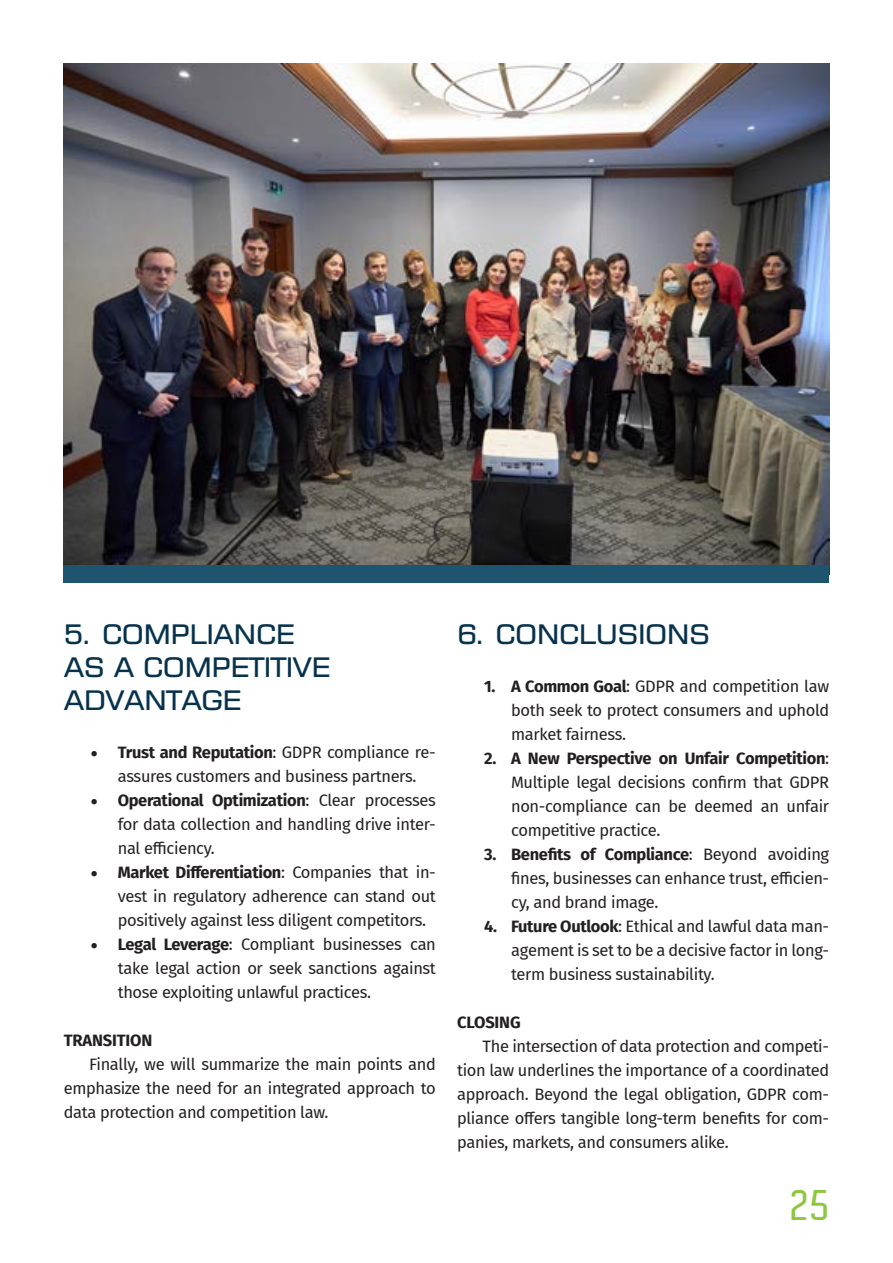
<style>
.page{position:relative;width:893px;height:1263px;background:#fff}
.page>*{position:absolute;margin:0;border:0;box-sizing:border-box;transform-origin:0 0}
.t1{font:36px "BPG110 Mod Caps";color:#8dc73f;scale:1.1 1}
.t2{font:27px/33px "BPG Banner Caps";letter-spacing:-.02em;color:#06324d;scale:1.1 1}
.t3{font:16.5px/24px "Fira GO";letter-spacing:-.02em;color:#231f20;text-align:justify}
.t4{font:700 16.5px "Fira GO";letter-spacing:-.01em;color:#231f20}
.s1{font-weight:700}
</style>
<div class="page">
<img style="left:64px;top:64px;width:765px;height:501px">
<div style="left:64px;top:565px;width:765px;height:18px;background:#1f546e"></div>
<h2 class="t2" style="left:64px;top:620px;width:244px">5. COMPLIANCE<br>AS A COMPETITIVE<br>ADVANTAGE</h2>
<p class="t3" style="left:91px;top:740px;width:347px;text-align:center">• <span class="s1">Trust and Reputation</span>: GDPR compliance re&shy;assures customers and business partners.</p>
<p class="t3" style="left:118px;top:788px;width:320px;text-indent:-27px">• <span class="s1">Operational Optimization</span>: Clear processes for data collection and handling drive inter&shy;nal efficiency.</p>
<p class="t3" style="left:118px;top:860px;width:320px;text-indent:-27px">• <span class="s1">Market Differentiation</span>: Companies that in&shy;vest in regulatory adherence can stand out positively against less diligent competitors.</p>
<p class="t3" style="left:118px;top:932px;width:320px;text-indent:-27px">• <span class="s1">Legal Leverage</span>: Compliant businesses can take legal action or seek sanctions against those exploiting unlawful practices.</p>
<p class="t4" style="left:64px;top:1030px;width:90px">TRANSITION</p>
<p class="t3" style="left:64px;top:1052px;width:374px;text-indent:26px">Finally, we will summarize the main points and emphasize the need for an integrated approach to data protection and competition law.</p>
<h2 class="t2" style="left:457px;top:620px;width:232px">6. CONCLUSIONS</h2>
<p class="t3" style="left:511px;top:674px;width:320px;text-indent:-27px"><span class="s1">1. A Common Goal</span>: GDPR and competition law both seek to protect consumers and uphold market fairness.</p>
<p class="t3" style="left:511px;top:746px;width:320px;text-indent:-27px"><span class="s1">2. A New Perspective on Unfair Competition</span>:<br>Multiple legal decisions confirm that GDPR non-compliance can be deemed an unfair competitive practice.</p>
<p class="t3" style="left:511px;top:842px;width:320px;text-indent:-27px"><span class="s1">3. Benefits of Compliance</span>: Beyond avoiding fines, businesses can enhance trust, efficien&shy;cy, and brand image.</p>
<p class="t3" style="left:511px;top:914px;width:320px;text-indent:-27px"><span class="s1">4. Future Outlook</span>: Ethical and lawful data man&shy;agement is set to be a decisive factor in long&shy;term business sustainability.</p>
<p class="t4" style="left:457px;top:1012px;width:65px">CLOSING</p>
<p class="t3" style="left:457px;top:1034px;width:374px;text-indent:26px">The intersection of data protection and competi&shy;tion law underlines the importance of a coordinated approach. Beyond the legal obligation, GDPR com&shy;pliance offers tangible long-term benefits for com&shy;panies, markets, and consumers alike.</p>
<h1 class="t1" style="left:789px;top:1189px;width:38px">25</h1>
</div>
